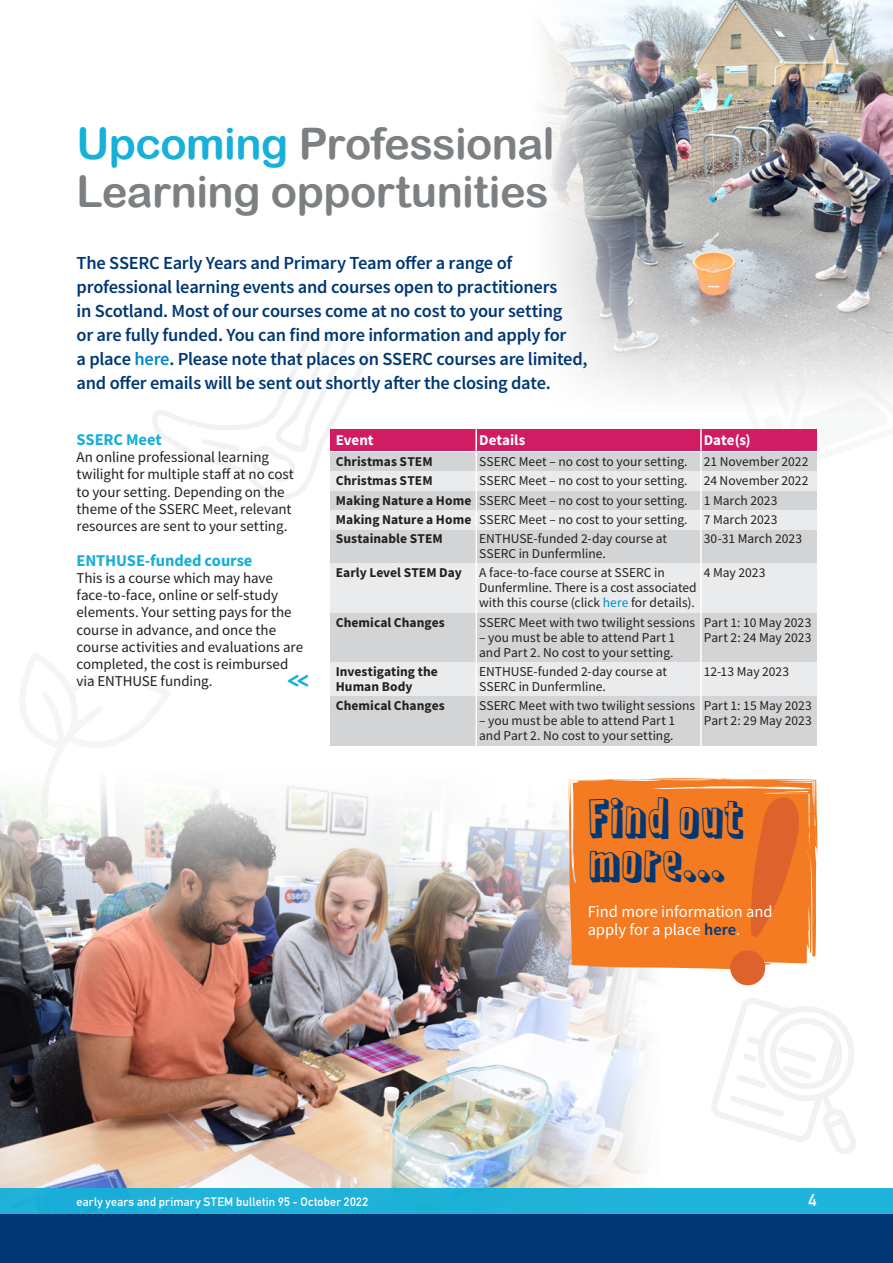
<style>
.page{position:relative;width:893px;height:1263px;background:#fff}
.page>*{position:absolute;margin:0;border:0;box-sizing:border-box;transform-origin:0 0}
.t1{font:46.5px/43.5px "Prater Block Pro";letter-spacing:-.01em;color:#013874}
.t2{font:43.5px/48px "Arial Rounded MT Bold";letter-spacing:-.015em;color:#7d8082}
.t3{font:700 24.15px "Monoglyceride";color:#16b0d9;scale:.87 1}
.t4{font:600 18.45px/24px "Source Sans Pro";letter-spacing:-.015em;color:#013874}
.t5{font:16.5px/18.3px "Source Sans Pro";color:#fff}
.t6{font:700 16.5px "Source Sans Pro";letter-spacing:-.005em;color:#16b0d9}
.t7{font:700 16.5px "DIN Alternate";color:#fff}
.t8{font:15px/17.2px "Source Sans Pro";color:#231f20}
.t9{font:700 15px "Source Sans Pro";color:#fff}
.t10{font:13.5px/19.2px "Source Sans Pro";color:#231f20}
.t11{font:700 13.5px "Source Sans Pro";letter-spacing:.005em;color:#231f20}
.t12{font:700 12px "DIN Alternate";letter-spacing:.02em;color:#fff}
.s1{color:#16b0d9}
.s2{color:#0089cc}
.s3{font-weight:700}
.s4{font-weight:600;color:#013874}
</style>
<div class="page">
<img style="left:0;top:786px;width:650px;height:402px">
<img style="left:528px;top:0;width:364px;height:477px">
<svg style="left:727px;top:331px;width:166px;height:143px"></svg>
<svg style="left:711px;top:998px;width:145px;height:156px"></svg>
<svg style="left:152px;top:328px;width:220px;height:172px"></svg>
<div style="left:330px;top:452px;width:486px;height:294px;background:#d3d4d6"></div>
<div style="left:330px;top:472px;width:486px;height:19px;background:#eaebec"></div>
<div style="left:330px;top:510px;width:486px;height:19px;background:#eaebec"></div>
<div style="left:330px;top:662px;width:486px;height:33px;background:#eaebec"></div>
<div style="left:330px;top:563px;width:486px;height:50px;background:#eaebec"></div>
<div style="left:330px;top:429px;width:486px;height:21px;background:#d01c62"></div>
<div style="left:0;top:1188px;width:893px;height:26px;background:#21b3da"></div>
<div style="left:0;top:1214px;width:893px;height:49px;background:#013874"></div>
<svg style="left:568px;top:778px;width:249px;height:191px;background:#f3822e"></svg>
<svg style="left:751px;top:797px;width:54px;height:140px;background:#e86d26"></svg>
<svg style="left:730px;top:950px;width:36px;height:36px"></svg>
<hr style="left:475px;top:429px;width:2px;height:317px;background:#fff">
<hr style="left:700px;top:429px;width:2px;height:317px;background:#fff">
<svg style="left:17px;top:774px;width:155px;height:46px"></svg>
<h2 class="t2" style="left:77px;top:119px;width:479px"><span class="s1">Upcoming</span> Professional<br>Learning opportunities</h2>
<p class="t4" style="left:77px;top:251px;width:513px">The SSERC Early Years and Primary Team offer a range of professional learning events and courses open to practitioners<br>in Scotland. Most of our courses come at no cost to your setting<br>or are fully funded. You can find more information and apply for<br>a place <span class="s2">here</span>. Please note that places on SSERC courses are limited, and offer emails will be sent out shortly after the closing date.</p>
<p class="t6" style="left:77px;top:428px;width:87px">SSERC Meet</p>
<p class="t8" style="left:77px;top:448px;width:219px">An online professional learning twilight for multiple staff at no cost to your setting. Depending on the theme of the SSERC Meet, relevant resources are sent to your setting.</p>
<p class="t6" style="left:77px;top:549px;width:177px">ENTHUSE-funded course</p>
<p class="t8" style="left:77px;top:569px;width:228px">This is a course which may have face-to-face, online or self-study elements. Your setting pays for the course in advance, and once the course activities and evaluations are completed, the cost is reimbursed via ENTHUSE funding.</p>
<h3 class="t3" style="left:288px;top:664px;width:26px">&lt;&lt;</h3>
<p class="t9" style="left:336px;top:430px;width:39px">Event</p>
<p class="t9" style="left:479px;top:430px;width:48px">Details</p>
<p class="t9" style="left:704px;top:430px;width:48px">Date(s)</p>
<p class="t11" style="left:336px;top:452px;width:98px">Christmas STEM</p>
<p class="t10" style="left:479px;top:452px;width:331px">SSERC Meet – no cost to your setting. 21 November 2022</p>
<p class="t11" style="left:336px;top:472px;width:98px">Christmas STEM</p>
<p class="t10" style="left:336px;top:471px;width:474px;text-indent:143px">SSERC Meet – no cost to your setting. 24 November 2022<br><span class="s3">Making Nature a Home</span> SSERC Meet – no cost to your setting. 1 March 2023<br><span class="s3">Making Nature a Home</span> SSERC Meet – no cost to your setting. 7 March 2023<br><span class="s3">Sustainable STEM</span></p>
<p class="t10" style="left:479px;top:529px;width:190px">ENTHUSE-funded 2-day course at</p>
<p class="t10" style="left:704px;top:529px;width:100px">30-31 March 2023</p>
<p class="t10" style="left:479px;top:544px;width:128px">SSERC in Dunfermline.</p>
<p class="t11" style="left:336px;top:564px;width:128px">Early Level STEM Day</p>
<p class="t10" style="left:479px;top:563px;width:187px">A face-to-face course at SSERC in</p>
<p class="t10" style="left:704px;top:563px;width:63px">4 May 2023</p>
<p class="t10" style="left:479px;top:580px;width:219px;line-height:15px">Dunfermline. There is a cost associated with this course (click <span class="s2">here</span> for details).</p>
<p class="t11" style="left:336px;top:613px;width:111px">Chemical Changes</p>
<p class="t10" style="left:479px;top:612px;width:334px">SSERC Meet with two twilight sessions Part 1: 10 May 2023</p>
<p class="t10" style="left:479px;top:627px;width:198px">– you must be able to attend Part 1</p>
<p class="t10" style="left:704px;top:627px;width:109px">Part 2: 24 May 2023</p>
<p class="t10" style="left:479px;top:642px;width:196px">and Part 2. No cost to your setting.</p>
<p class="t11" style="left:336px;top:662px;width:104px">Investigating the</p>
<p class="t10" style="left:479px;top:662px;width:190px">ENTHUSE-funded 2-day course at</p>
<p class="t10" style="left:704px;top:662px;width:87px">12-13 May 2023</p>
<p class="t11" style="left:336px;top:677px;width:78px">Human Body</p>
<p class="t10" style="left:479px;top:677px;width:128px">SSERC in Dunfermline.</p>
<p class="t11" style="left:336px;top:696px;width:111px">Chemical Changes</p>
<p class="t10" style="left:479px;top:696px;width:334px">SSERC Meet with two twilight sessions Part 1: 15 May 2023</p>
<p class="t10" style="left:479px;top:711px;width:198px">– you must be able to attend Part 1</p>
<p class="t10" style="left:704px;top:711px;width:110px">Part 2: 29 May 2023</p>
<p class="t10" style="left:479px;top:726px;width:196px">and Part 2. No cost to your setting.</p>
<h1 class="t1" style="left:588px;top:796px;width:158px">Find out more...</h1>
<p class="t5" style="left:588px;top:902px;width:187px">Find more information and apply for a place <span class="s4">here</span>.</p>
<p class="t12" style="left:77px;top:1192px;width:293px">early years and primary STEM bulletin 95 - October 2022</p>
<p class="t7" style="left:808px;top:1187px;width:9px">4</p>
</div>
